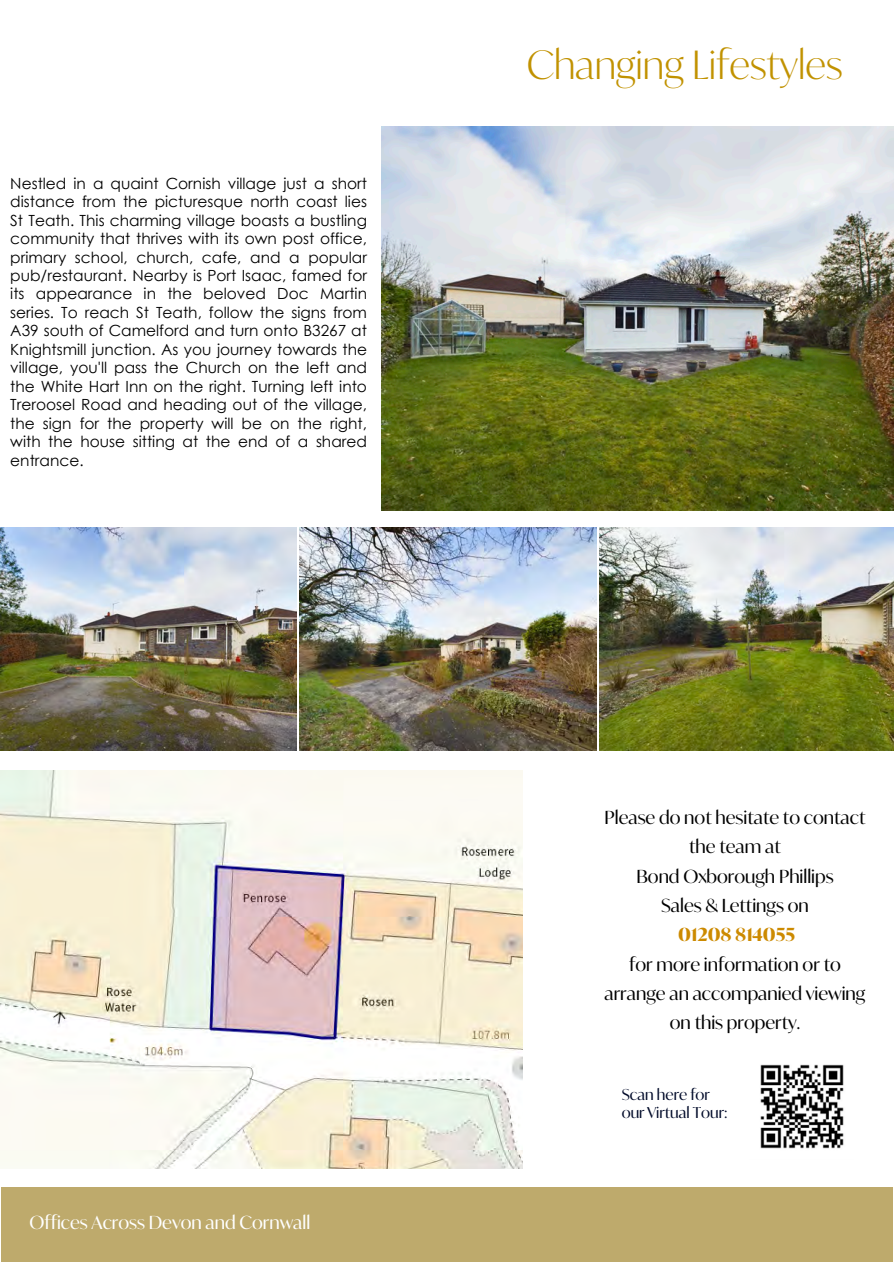
<style>
.page{position:relative;width:894px;height:1264px;background:#fff}
.page>*{position:absolute;margin:0;border:0;box-sizing:border-box;transform-origin:0 0}
.t1{font:300 39px "Ivy Mode";color:#c19200}
.t2{font:18px/29.2px "Ivy Mode";color:#000;text-align:center}
.t3{font:18px "Ivy Mode";color:#fff}
.t4{font:700 18px "Ivy Mode";color:#cc8a00}
.t5{font:15.3px/18.5px "Century Gothic";color:#000;text-align:justify}
.t6{font:15px/18px "Ivy Mode";color:#000a29}
</style>
<div class="page">
<img style="left:381px;top:126px;width:512px;height:385px">
<div style="left:1px;top:1187px;width:891px;height:74px;background:#beaa6c"></div>
<img style="left:0;top:528px;width:296px;height:222px">
<img style="left:300px;top:528px;width:296px;height:222px">
<img style="left:599px;top:528px;width:294px;height:222px">
<img style="left:760px;top:1064px;width:84px;height:85px">
<img style="left:0;top:770px;width:522px;height:398px">
<p class="t5" style="left:10px;top:174px;width:358px">Nestled in a quaint Cornish village just a short distance from the picturesque north coast lies St Teath. This charming village boasts a bustling community that thrives with its own post office, primary school, church, cafe, and a popular pub/restaurant. Nearby is Port Isaac, famed for its appearance in the beloved Doc Martin series. To reach St Teath, follow the signs from A39 south of Camelford and turn onto B3267 at Knightsmill junction. As you journey towards the village, you'll pass the Church on the left and the White Hart Inn on the right. Turning left into Treroosel Road and heading out of the village, the sign for the property will be on the right, with the house sitting at the end of a shared entrance.</p>
<p class="t3" style="left:29px;top:1210px;width:282px">Offices Across Devon and Cornwall</p>
<h1 class="t1" style="left:526px;top:38px;width:317px">Changing Lifestyles</h1>
<p class="t2" style="left:604px;top:802px;width:262px">Please do not hesitate to contact the team at<br>Bond Oxborough Phillips<br>Sales &amp; Lettings on</p>
<p class="t4" style="left:678px;top:922px;width:118px">01208 814055</p>
<p class="t2" style="left:604px;top:949px;width:262px">for more information or to arrange an accompanied viewing on this property.</p>
<p class="t6" style="left:621px;top:1085px;width:107px">Scan here for our Virtual Tour:</p>
</div>
